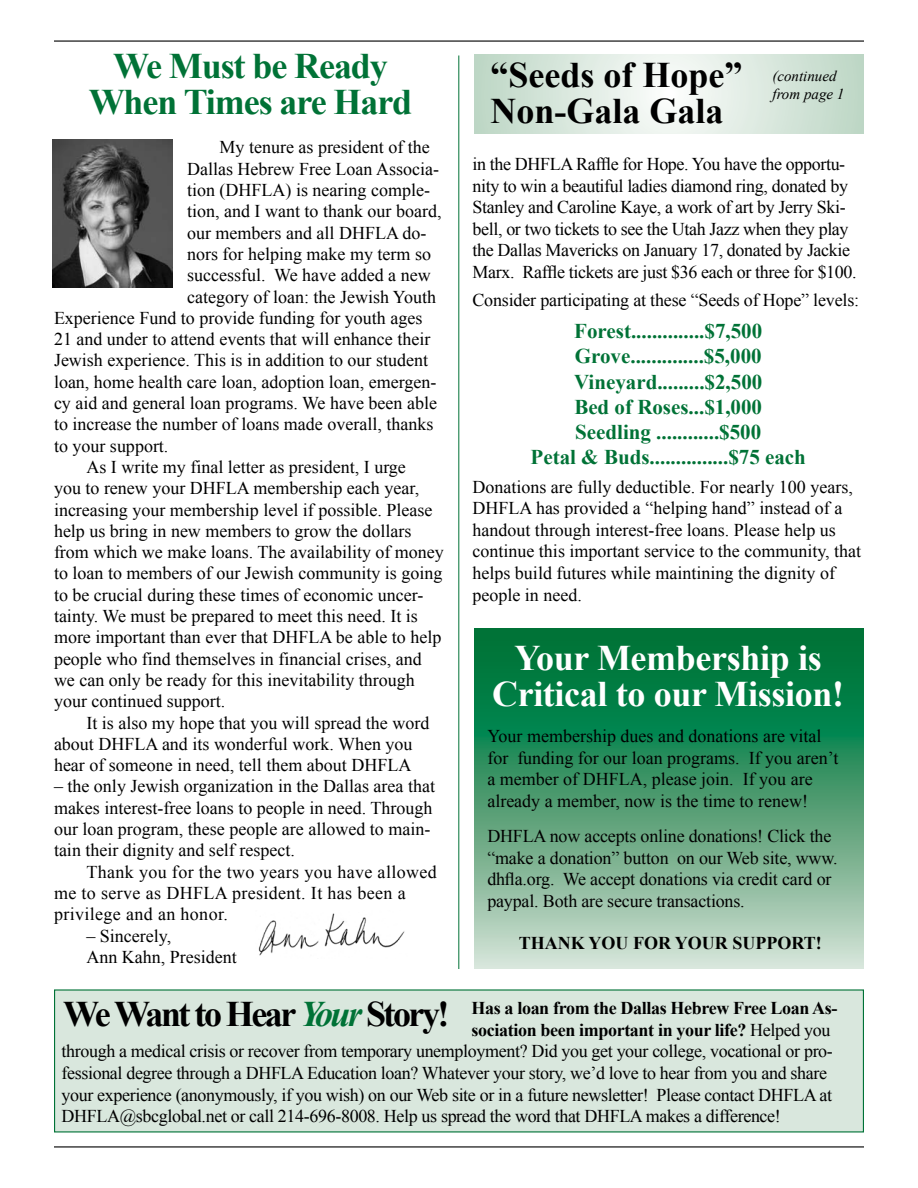
<style>
.page{position:relative;width:918px;height:1188px;background:#fff}
.page>*{position:absolute;margin:0;border:0;box-sizing:border-box;transform-origin:0 0}
.t1{font:700 36px/36px "Times New Roman";letter-spacing:-.01em;color:#fff;text-align:center}
.t2{font:700 36px/36px "Times New Roman";letter-spacing:-.03em;color:#007236;text-align:center}
.t3{font:700 36px/36px "Times New Roman";color:#000}
.t4{font:700 36px "Times New Roman";letter-spacing:-.07em;color:#000}
.t5{font:700 21px/25.2px "Times New Roman";color:#007236;text-align:center}
.t6{font:18px/21.6px "Times New Roman";color:#000}
.t7{font:18px/21.6px "Times New Roman";letter-spacing:-.02em;color:#000}
.t8{font:18px/21.3px "Times New Roman";letter-spacing:.02em;color:#000}
.t9{font:700 18px "Times New Roman";letter-spacing:-.02em;color:#000}
.t10{font:700 18px "Times New Roman";color:#000}
.t11{font:italic 15px/18px "Times New Roman";color:#000}
.s1{font-weight:400}
.s2{font-style:italic;color:#007236}
</style>
<div class="page">
<svg style="left:474px;top:54px;width:390px;height:80px"></svg>
<div style="left:55px;top:990px;width:808px;height:142px;background:#d9e7dd"></div>
<hr style="left:54px;top:40px;width:810px;height:2px;background:#000">
<hr style="left:54px;top:1146px;width:810px;height:2px;background:#000">
<img style="left:52px;top:140px;width:120px;height:148px">
<img style="left:258px;top:913px;width:147px;height:43px">
<hr style="left:459px;top:56px;width:1px;height:913px;background:#007236">
<svg style="left:474px;top:628px;width:390px;height:340px;background:#51a077"></svg>
<h1 class="t2" style="left:89px;top:47px;width:325px">We Must be Ready<br>When Times are Hard</h1>
<h1 class="t3" style="left:490px;top:56px;width:253px">“Seeds of Hope”<br>Non-Gala Gala</h1>
<p class="t11" style="left:772px;top:67px;width:73px">(continued from page 1</p>
<p class="t6" style="left:220px;top:136px;width:212px">My tenure as president of the</p>
<p class="t6" style="left:187px;top:158px;width:253px">Dallas Hebrew Free Loan Associa-</p>
<p class="t6" style="left:187px;top:179px;width:244px">tion (DHFLA) is nearing comple-</p>
<p class="t6" style="left:187px;top:200px;width:256px">tion, and I want to thank our board,</p>
<p class="t6" style="left:187px;top:222px;width:241px">our members and all DHFLA do-</p>
<p class="t6" style="left:187px;top:243px;width:245px">nors for helping make my term so</p>
<p class="t6" style="left:187px;top:264px;width:245px">successful. We have added a new</p>
<p class="t6" style="left:187px;top:285px;width:250px">category of loan: the Jewish Youth</p>
<p class="t6" style="left:54px;top:307px;width:370px">Experience Fund to provide funding for youth ages</p>
<p class="t6" style="left:54px;top:328px;width:378px">21 and under to attend events that will enhance their</p>
<p class="t6" style="left:54px;top:349px;width:376px">Jewish experience. This is in addition to our student</p>
<p class="t6" style="left:54px;top:371px;width:384px">loan, home health care loan, adoption loan, emergen-</p>
<p class="t6" style="left:54px;top:392px;width:385px">cy aid and general loan programs. We have been able</p>
<p class="t6" style="left:54px;top:413px;width:381px">to increase the number of loans made overall, thanks</p>
<p class="t6" style="left:54px;top:435px;width:116px">to your support.</p>
<p class="t6" style="left:86px;top:456px;width:321px">As I write my final letter as president, I urge</p>
<p class="t6" style="left:54px;top:477px;width:367px">you to renew your DHFLA membership each year,</p>
<p class="t6" style="left:54px;top:498px;width:380px">increasing your membership level if possible. Please</p>
<p class="t6" style="left:54px;top:520px;width:359px">help us bring in new members to grow the dollars</p>
<p class="t6" style="left:54px;top:541px;width:391px">from which we make loans. The availability of money</p>
<p class="t6" style="left:54px;top:562px;width:390px">to loan to members of our Jewish community is going</p>
<p class="t6" style="left:54px;top:584px;width:371px">to be crucial during these times of economic uncer-</p>
<p class="t6" style="left:54px;top:605px;width:365px">tainty. We must be prepared to meet this need. It is</p>
<p class="t6" style="left:54px;top:626px;width:389px">more important than ever that DHFLA be able to help</p>
<p class="t6" style="left:54px;top:648px;width:369px">people who find themselves in financial crises, and</p>
<p class="t6" style="left:54px;top:669px;width:362px">we can only be ready for this inevitability through</p>
<p class="t6" style="left:54px;top:690px;width:173px">your continued support.</p>
<p class="t6" style="left:86px;top:711px;width:344px">It is also my hope that you will spread the word</p>
<p class="t6" style="left:54px;top:733px;width:360px">about DHFLA and its wonderful work. When you</p>
<p class="t6" style="left:54px;top:754px;width:359px">hear of someone in need, tell them about DHFLA</p>
<p class="t6" style="left:54px;top:776px;width:383px">– the only Jewish organization in the Dallas area that makes interest-free loans to people in need. Through our loan program, these people are allowed to main&shy;tain their dignity and self respect.</p>
<p class="t8" style="left:54px;top:861px;width:384px;text-indent:32px">Thank you for the two years you have allowed me to serve as DHFLA president. It has been a privilege and an honor.</p>
<p class="t6" style="left:86px;top:925px;width:152px">– Sincerely,<br>Ann Kahn, President</p>
<p class="t7" style="left:472px;top:153px;width:386px">in the DHFLA Raffle for Hope. You have the opportu&shy;nity to win a beautiful ladies diamond ring, donated by Stanley and Caroline Kaye, a work of art by Jerry Ski&shy;bell, or two tickets to see the Utah Jazz when they play the Dallas Mavericks on January 17, donated by Jackie Marx. Raffle tickets are just $36 each or three for $100.</p>
<p class="t6" style="left:472px;top:289px;width:388px">Consider participating at these “Seeds of Hope” levels:</p>
<p class="t5" style="left:531px;top:318px;width:277px">Forest..............$7,500<br>Grove..............$5,000<br>Vineyard.........$2,500<br>Bed of Roses...$1,000<br>Seedling ............$500<br>Petal &amp; Buds...............$75 each</p>
<p class="t6" style="left:472px;top:476px;width:390px">Donations are fully deductible. For nearly 100 years, DHFLA has provided a “helping hand” instead of a handout through interest-free loans. Please help us continue this important service to the community, that helps build futures while maintining the dignity of people in need.</p>
<h1 class="t1" style="left:492px;top:639px;width:354px">Your Membership is<br>Critical to our Mission!</h1>
<p class="t6" style="left:487px;top:725px;width:353px">Your membership dues and donations are vital for funding for our loan programs. If you aren’t a member of DHFLA, please join. If you are already a member, now is the time to renew!</p>
<p class="t6" style="left:487px;top:825px;width:352px">DHFLA now accepts online donations! Click the “make a donation” button on our Web site, www. dhfla.org. We accept donations via credit card or paypal. Both are secure transactions.</p>
<p class="t10" style="left:519px;top:930px;width:305px">THANK YOU FOR YOUR SUPPORT!</p>
<p class="t9" style="left:472px;top:996px;width:367px">Has a loan from the Dallas Hebrew Free Loan As-</p>
<p class="t9" style="left:472px;top:1017px;width:360px">sociation been important in your life? <span class="s1">Helped you</span></p>
<p class="t7" style="left:62px;top:1040px;width:773px">through a medical crisis or recover from temporary unemployment? Did you get your college, vocational or pro-</p>
<p class="t7" style="left:62px;top:1062px;width:767px">fessional degree through a DHFLA Education loan? Whatever your story, we’d love to hear from you and share</p>
<p class="t7" style="left:62px;top:1083px;width:772px">your experience (anonymously, if you wish) on our Web site or in a future newsletter! Please contact DHFLA at</p>
<p class="t7" style="left:62px;top:1105px;width:721px">DHFLA@sbcglobal.net or call 214-696-8008. Help us spread the word that DHFLA makes a difference!</p>
<h1 class="t4" style="left:63px;top:989px;width:388px">We Want to Hear <span class="s2">Your</span> Story!</h1>
</div>
